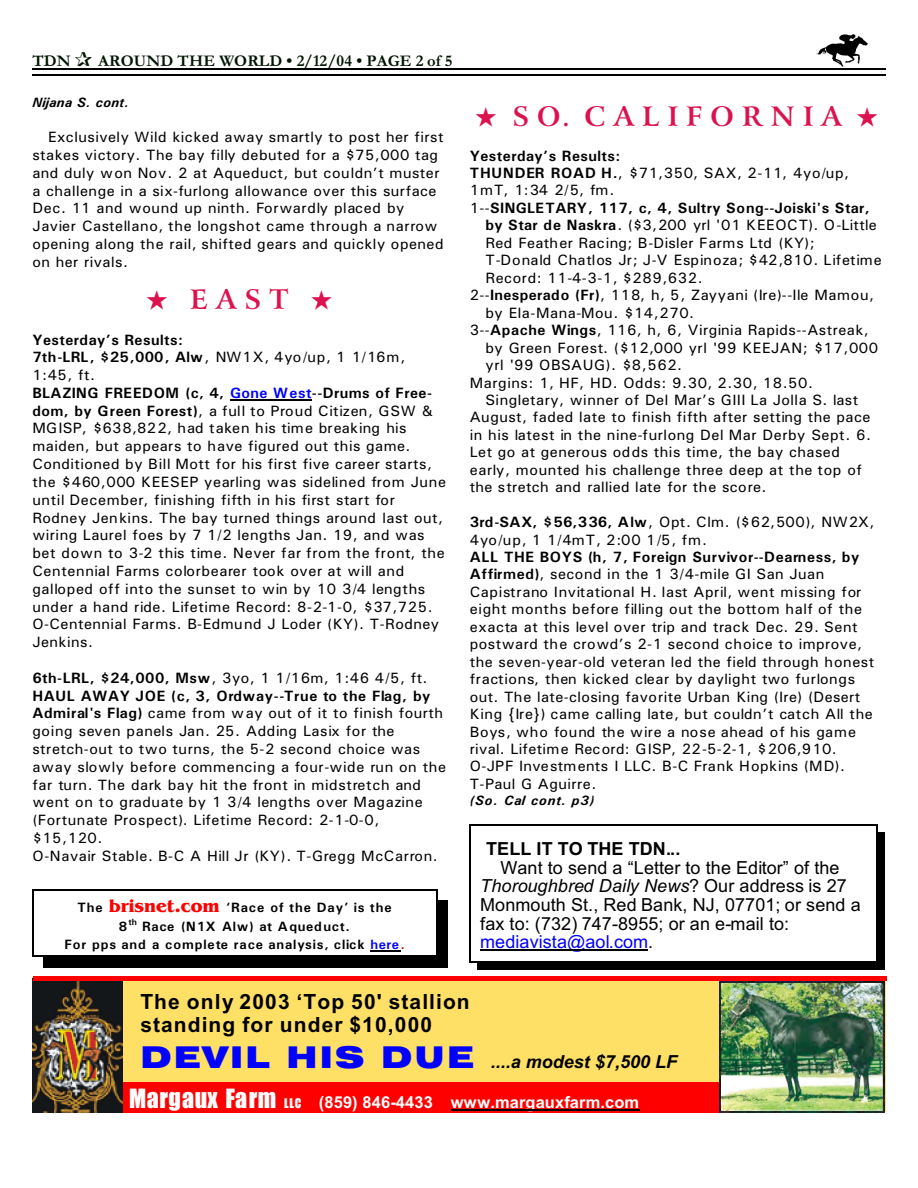
<style>
.page{position:relative;width:918px;height:1188px;background:#fff}
.page>*{position:absolute;margin:0;border:0;box-sizing:border-box;transform-origin:0 0}
.t1{font:700 27px "Arrus BT";letter-spacing:.295em;color:#db124d}
.t2{font:700 21px/23.4px "Arial";letter-spacing:.05em;color:#000}
.t3{font:18px/18.6px "Arial";letter-spacing:.005em;color:#000}
.t4{font:italic 700 18px "Arial";color:#000}
.t5{font:700 18px "Arial";letter-spacing:.005em;color:#000}
.t6{font:700 16.5px "Arial";letter-spacing:.005em;color:#fff}
.t7{font:700 16.5px "Garamond";letter-spacing:.005em;color:#001400}
.t8{font:15px/17.9px "Univers";letter-spacing:.03em;color:#000}
.t9{font:15px/17.4px "Univers";letter-spacing:.055em;color:#000}
.t10{font:700 15px "Univers";letter-spacing:.025em;color:#000}
.t11{font:15px "Univers";letter-spacing:.06em;color:#000}
.t12{font:15px "Univers";letter-spacing:.01em;color:#000}
.t13{font:700 13.5px/18.6px "Univers";letter-spacing:.065em;color:#000;text-align:center}
.t14{font:italic 700 13.5px "Univers";letter-spacing:.065em;color:#000}
.t15{font:italic 700 13.5px "Univers";letter-spacing:.02em;color:#000}
.s1{font-weight:700}
.s2{font-weight:700;color:#00f}
.s3{font-family:"Benguiat Bk BT";font-size:18px;color:#f00}
.s4{color:#00f}
.s5{color:#d10000}
.s6{font-weight:400}
.s7{font-style:italic}
.s8{font-family:"Swis 721 Blk Ex BT";font-weight:400;font-style:normal;font-size:30px;color:#00f}
.s9{font-family:"Billboard";font-weight:400;font-size:27px}
.s10{font-family:"Billboard";font-weight:400;font-size:13.5px}
</style>
<div class="page">
<img style="left:817px;top:35px;width:51px;height:31px">
<hr style="left:32px;top:68px;width:853px;height:1px;background:#000">
<hr style="left:32px;top:75px;width:853px;height:1px;background:#000">
<div style="left:32px;top:977px;width:853px;height:135px;background:#ffe066"></div>
<div style="left:122px;top:1082px;width:600px;height:30px;background:#f00"></div>
<hr style="left:451px;top:1109px;width:188px;height:1px;background:#000">
<img style="left:720px;top:982px;width:165px;height:130px">
<img style="left:32px;top:979px;width:90px;height:133px">
<hr style="left:480px;top:950px;width:168px;height:1px;background:#000">
<hr style="left:470px;top:825px;width:1px;height:137px;background:#000">
<hr style="left:876px;top:825px;width:1px;height:137px;background:#000">
<hr style="left:470px;top:825px;width:407px;height:1px;background:#000">
<hr style="left:470px;top:961px;width:407px;height:1px;background:#000">
<div style="left:877px;top:833px;width:8px;height:137px;background:#000"></div>
<div style="left:478px;top:962px;width:407px;height:8px;background:#000"></div>
<hr style="left:230px;top:399px;width:82px;height:1px;background:#000">
<hr style="left:34px;top:977px;width:853px;height:4px;background:#f00">
<hr style="left:370px;top:950px;width:30px;height:1px;background:#000">
<hr style="left:32px;top:890px;width:2px;height:67px;background:#000">
<hr style="left:436px;top:890px;width:1px;height:67px;background:#000">
<hr style="left:32px;top:890px;width:405px;height:1px;background:#000">
<hr style="left:32px;top:956px;width:405px;height:1px;background:#000">
<div style="left:437px;top:900px;width:11px;height:68px;background:#000"></div>
<div style="left:43px;top:957px;width:405px;height:11px;background:#000"></div>
<p class="t7" style="left:32px;top:55px;width:40px">TDN</p>
<p class="t7" style="left:98px;top:55px;width:356px">AROUND THE WORLD • 2/12/04 • PAGE 2 of 5</p>
<p class="t15" style="left:32px;top:97px;width:98px">Nijana S. cont.</p>
<p class="t8" style="left:32px;top:129px;width:413px;text-indent:16px">Exclusively Wild kicked away smartly to post her first stakes victory. The bay filly debuted for a $75,000 tag and duly won Nov. 2 at Aqueduct, but couldn’t muster a challenge in a six-furlong allowance over this surface Dec. 11 and wound up ninth. Forwardly placed by Javier Castellano, the longshot came through a narrow opening along the rail, shifted gears and quickly opened on her rivals.</p>
<h1 class="t1" style="left:146px;top:289px;width:188px">★ EAST ★</h1>
<p class="t8" style="left:32px;top:332px;width:415px"><span class="s1">Yesterday’s Results:<br>7th-LRL, $25,000, Alw</span>, NW1X, 4yo/up, 1 1/16m, 1:45, ft.<br><span class="s1">BLAZING FREEDOM (c, 4,</span> <span class="s2">Gone West</span><span class="s1">--Drums of Free&shy;dom, by Green Forest)</span>, a full to Proud Citizen, GSW &amp; MGISP, $638,822, had taken his time breaking his maiden, but appears to have figured out this game.<br>Conditioned by Bill Mott for his first five career starts, the $460,000 KEESEP yearling was sidelined from June until December, finishing fifth in his first start for Rodney Jenkins. The bay turned things around last out, wiring Laurel foes by 7 1/2 lengths Jan. 19, and was bet down to 3-2 this time. Never far from the front, the Centennial Farms colorbearer took over at will and galloped off into the sunset to win by 10 3/4 lengths under a hand ride. Lifetime Record: 8-2-1-0, $37,725.<br>O-Centennial Farms. B-Edmund J Loder (KY). T-Rodney Jenkins.</p>
<p class="t8" style="left:32px;top:670px;width:415px"><span class="s1">6th-LRL, $24,000, Msw</span>, 3yo, 1 1/16m, 1:46 4/5, ft.<br><span class="s1">HAUL AWAY JOE (c, 3, Ordway--True to the Flag, by Admiral's Flag)</span> came from way out of it to finish fourth going seven panels Jan. 25. Adding Lasix for the stretch-out to two turns, the 5-2 second choice was away slowly before commencing a four-wide run on the far turn. The dark bay hit the front in midstretch and went on to graduate by 1 3/4 lengths over Magazine (Fortunate Prospect). Lifetime Record: 2-1-0-0, $15,120.<br>O-Navair Stable. B-C A Hill Jr (KY). T-Gregg McCarron.</p>
<p class="t13" style="left:64px;top:899px;width:342px">The <span class="s3">brisnet.com</span> ‘Race of the Day’ is the<br>8<sup>th</sup> Race (N1X Alw) at Aqueduct.<br>For pps and a complete race analysis, click <span class="s4">here</span><span class="s5">.</span></p>
<h1 class="t1" style="left:475px;top:106px;width:404px">★ SO. CALIFORNIA ★</h1>
<p class="t10" style="left:470px;top:150px;width:152px">Yesterday’s Results:</p>
<p class="t8" style="left:470px;top:165px;width:381px"><span class="s1">THUNDER ROAD H.</span>, $71,350, SAX, 2-11, 4yo/up,</p>
<p class="t8" style="left:470px;top:183px;width:146px">1mT, 1:34 2/5, fm.</p>
<p class="t10" style="left:470px;top:203px;width:402px"><span class="s6">1--</span>SINGLETARY, 117, c, 4, Sultry Song--Joiski's Star,</p>
<p class="t12" style="left:485px;top:220px;width:393px"><span class="s1">by Star de Naskra</span>. ($3,200 yrl '01 KEEOCT). O-Little</p>
<p class="t8" style="left:485px;top:235px;width:331px">Red Feather Racing; B-Disler Farms Ltd (KY);</p>
<p class="t11" style="left:485px;top:255px;width:398px">T-Donald Chatlos Jr; J-V Espinoza; $42,810. Lifetime</p>
<p class="t8" style="left:485px;top:270px;width:219px">Record: 11-4-3-1, $289,632.</p>
<p class="t8" style="left:470px;top:287px;width:406px">2--<span class="s1">Inesperado (Fr)</span>, 118, h, 5, Zayyani (Ire)--Ile Mamou,</p>
<p class="t8" style="left:485px;top:305px;width:210px">by Ela-Mana-Mou. $14,270.</p>
<p class="t8" style="left:470px;top:322px;width:401px">3--<span class="s1">Apache Wings</span>, 116, h, 6, Virginia Rapids--Astreak,</p>
<p class="t8" style="left:485px;top:340px;width:394px">by Green Forest. ($12,000 yrl '99 KEEJAN; $17,000</p>
<p class="t8" style="left:485px;top:357px;width:198px">yrl '99 OBSAUG). $8,562.</p>
<p class="t8" style="left:470px;top:375px;width:345px">Margins: 1, HF, HD. Odds: 9.30, 2.30, 18.50.</p>
<p class="t8" style="left:485px;top:392px;width:374px">Singletary, winner of Del Mar’s GIII La Jolla S. last</p>
<p class="t8" style="left:470px;top:410px;width:402px">August, faded late to finish fifth after setting the pace</p>
<p class="t8" style="left:470px;top:427px;width:403px">in his latest in the nine-furlong Del Mar Derby Sept. 6.</p>
<p class="t8" style="left:470px;top:445px;width:372px">Let go at generous odds this time, the bay chased</p>
<p class="t8" style="left:470px;top:462px;width:394px">early, mounted his challenge three deep at the top of</p>
<p class="t8" style="left:470px;top:480px;width:298px">the stretch and rallied late for the score.</p>
<p class="t9" style="left:470px;top:515px;width:406px"><span class="s1">3rd-SAX, $56,336, Alw</span>, Opt. Clm. ($62,500), NW2X,<br>4yo/up, 1 1/4mT, 2:00 1/5, fm.</p>
<p class="t8" style="left:470px;top:549px;width:406px;line-height:17.4px"><span class="s1">ALL THE BOYS (h, 7, Foreign Survivor--Dearness, by Affirmed)</span>, second in the 1 3/4-mile GI San Juan Capistrano Invitational H. last April, went missing for eight months before filling out the bottom half of the exacta at this level over trip and track Dec. 29. Sent postward the crowd’s 2-1 second choice to improve, the seven-year-old veteran led the field through honest fractions, then kicked clear by daylight two furlongs out. The late-closing favorite Urban King (Ire) (Desert King {Ire}) came calling late, but couldn’t catch All the Boys, who found the wire a nose ahead of his game rival. Lifetime Record: GISP, 22-5-2-1, $206,910.<br>O-JPF Investments I LLC. B-C Frank Hopkins (MD).<br>T-Paul G Aguirre.</p>
<p class="t14" style="left:470px;top:796px;width:126px">(So. Cal cont. p3)</p>
<p class="t5" style="left:486px;top:842px;width:196px">TELL IT TO THE TDN...</p>
<p class="t3" style="left:480px;top:860px;width:382px;text-indent:20px">Want to send a “Letter to the Editor” of the <span class="s7">Thoroughbred Daily News</span>? Our address is 27<br>Monmouth St., Red Bank, NJ, 07701; or send a fax to: (732) 747-8955; or an e-mail to: <span class="s4">mediavista@aol.com</span>.</p>
<h2 class="t2" style="left:140px;top:992px;width:331px">The only 2003 ‘Top 50' stallion standing for under $10,000</h2>
<p class="t4" style="left:140px;top:1055px;width:538px"><span class="s8">DEVIL HIS DUE</span> ....a modest $7,500 LF</p>
<p class="t6" style="left:129px;top:1096px;width:511px"><span class="s9">Margaux Farm</span> <span class="s10">LLC</span> (859) 846-4433 www.margauxfarm.com</p>
</div>
